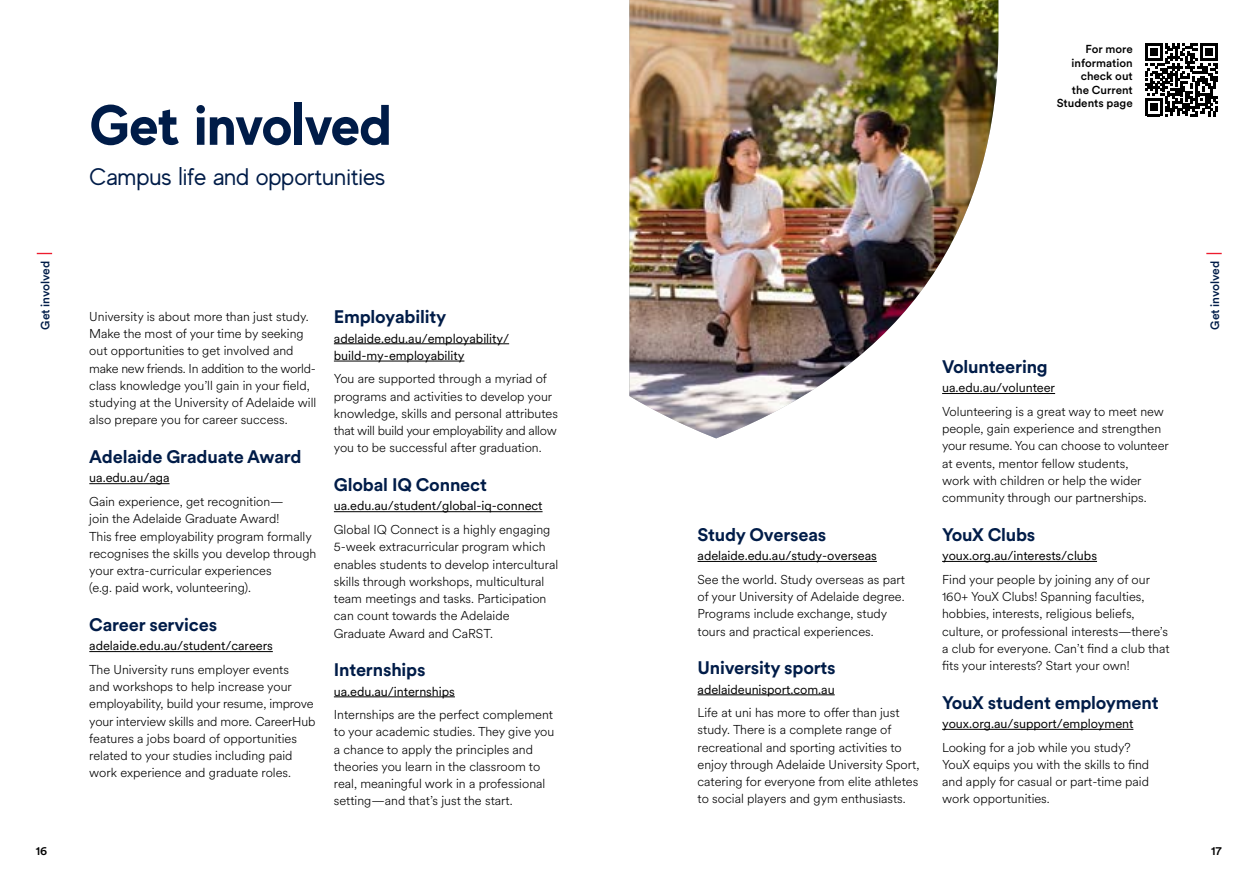
<style>
.page{position:relative;width:1259px;height:893px;background:#fff}
.page>*{position:absolute;margin:0;border:0;box-sizing:border-box;transform-origin:0 0}
.t1{font:700 57px "MADE Evolve Sans";color:#001c48}
.t2{font:24px "MADE Evolve Sans";color:#001c48}
.t3{font:700 18px "Circular XX";letter-spacing:-.01em;color:#001c48}
.t4{font:300 12.75px/17.2px "Circular XX";color:#000}
.t5{font:12.75px/17.2px "Circular XX";letter-spacing:-.005em;color:#000}
.t6{font:500 12px "Circular XX";letter-spacing:-.01em;color:#001c48}
.t7{font:500 12px "Circular XX";color:#000}
.t8{font:500 11.55px/13.5px "Circular XX";color:#000;text-align:right}
</style>
<div class="page">
<hr style="left:89px;top:483px;width:81px;height:1px;background:#000">
<hr style="left:89px;top:651px;width:184px;height:1px;background:#000">
<hr style="left:334px;top:344px;width:175px;height:1px;background:#000">
<hr style="left:334px;top:361px;width:130px;height:1px;background:#000">
<hr style="left:334px;top:511px;width:208px;height:1px;background:#000">
<hr style="left:334px;top:697px;width:121px;height:1px;background:#000">
<hr style="left:697px;top:561px;width:180px;height:1px;background:#000">
<hr style="left:697px;top:695px;width:137px;height:1px;background:#000">
<hr style="left:942px;top:393px;width:113px;height:1px;background:#000">
<hr style="left:942px;top:561px;width:155px;height:1px;background:#000">
<hr style="left:942px;top:729px;width:191px;height:1px;background:#000">
<img style="left:629px;top:0;width:369px;height:438px">
<svg style="left:1145px;top:43px;width:72px;height:73px"></svg>
<svg style="left:1206px;top:253px;width:15px;height:1px"></svg>
<svg style="left:37px;top:253px;width:15px;height:1px"></svg>
<h1 class="t1" style="left:89px;top:89px;width:304px">Get involved</h1>
<h2 class="t2" style="left:89px;top:161px;width:298px">Campus life and opportunities</h2>
<p class="t8" style="left:1057px;top:42px;width:77px">For more information check out<br>the Current<br>Students page</p>
<p class="t6" style="left:37px;top:330px;width:70px;rotate:-90deg">Get involved</p>
<p class="t6" style="left:1206px;top:330px;width:70px;rotate:-90deg">Get involved</p>
<h3 class="t3" style="left:334px;top:304px;width:114px">Employability</h3>
<p class="t5" style="left:334px;top:329px;width:177px">adelaide.edu.au/employability/ build-my-employability</p>
<p class="t4" style="left:334px;top:370px;width:226px">You are supported through a myriad of programs and activities to develop your knowledge, skills and personal attributes that will build your employability and allow you to be successful after graduation.</p>
<h3 class="t3" style="left:334px;top:472px;width:154px">Global IQ Connect</h3>
<p class="t5" style="left:334px;top:497px;width:210px">ua.edu.au/student/global-iq-connect</p>
<p class="t4" style="left:334px;top:520px;width:226px">Global IQ Connect is a highly engaging 5-week extracurricular program which enables students to develop intercultural skills through workshops, multicultural team meetings and tasks. Participation can count towards the Adelaide Graduate Award and CaRST.</p>
<h3 class="t3" style="left:334px;top:657px;width:93px">Internships</h3>
<p class="t5" style="left:334px;top:682px;width:123px">ua.edu.au/internships</p>
<p class="t4" style="left:334px;top:706px;width:222px">Internships are the perfect complement to your academic studies. They give you a chance to apply the principles and theories you learn in the classroom to real, meaningful work in a professional setting—and that’s just the start.</p>
<p class="t4" style="left:89px;top:307px;width:228px">University is about more than just study.<br>Make the most of your time by seeking out opportunities to get involved and make new friends. In addition to the world&shy;class knowledge you’ll gain in your field, studying at the University of Adelaide will also prepare you for career success.</p>
<h3 class="t3" style="left:89px;top:444px;width:214px">Adelaide Graduate Award</h3>
<p class="t5" style="left:89px;top:469px;width:82px">ua.edu.au/aga</p>
<p class="t4" style="left:89px;top:492px;width:229px">Gain experience, get recognition—<br>join the Adelaide Graduate Award!<br>This free employability program formally recognises the skills you develop through your extra-curricular experiences<br>(e.g. paid work, volunteering).</p>
<h3 class="t3" style="left:89px;top:612px;width:129px">Career services</h3>
<p class="t5" style="left:89px;top:637px;width:185px">adelaide.edu.au/student/careers</p>
<p class="t4" style="left:89px;top:660px;width:228px">The University runs employer events<br>and workshops to help increase your employability, build your resume, improve your interview skills and more. CareerHub features a jobs board of opportunities related to your studies including paid work experience and graduate roles.</p>
<h3 class="t3" style="left:942px;top:354px;width:107px">Volunteering</h3>
<p class="t5" style="left:942px;top:379px;width:114px">ua.edu.au/volunteer</p>
<p class="t4" style="left:942px;top:402px;width:228px">Volunteering is a great way to meet new people, gain experience and strengthen your resume. You can choose to volunteer at events, mentor fellow students,<br>work with children or help the wider community through our partnerships.</p>
<h3 class="t3" style="left:942px;top:522px;width:95px">YouX Clubs</h3>
<p class="t5" style="left:942px;top:546px;width:156px">youx.org.au/interests/clubs</p>
<p class="t4" style="left:942px;top:570px;width:229px">Find your people by joining any of our 160+ YouX Clubs! Spanning faculties, hobbies, interests, religious beliefs, culture, or professional interests—there’s a club for everyone. Can’t find a club that fits your interests? Start your own!</p>
<h3 class="t3" style="left:942px;top:690px;width:218px">YouX student employment</h3>
<p class="t5" style="left:942px;top:714px;width:193px">youx.org.au/support/employment</p>
<p class="t4" style="left:942px;top:738px;width:209px">Looking for a job while you study?<br>YouX equips you with the skills to find and apply for casual or part-time paid work opportunities.</p>
<h3 class="t3" style="left:697px;top:522px;width:130px">Study Overseas</h3>
<p class="t5" style="left:697px;top:546px;width:181px">adelaide.edu.au/study-overseas</p>
<p class="t4" style="left:697px;top:570px;width:209px">See the world. Study overseas as part of your University of Adelaide degree.<br>Programs include exchange, study tours and practical experiences.</p>
<h3 class="t3" style="left:697px;top:655px;width:140px">University sports</h3>
<p class="t5" style="left:697px;top:680px;width:139px">adelaideunisport.com.au</p>
<p class="t4" style="left:697px;top:704px;width:223px">Life at uni has more to offer than just study. There is a complete range of recreational and sporting activities to enjoy through Adelaide University Sport, catering for everyone from elite athletes to social players and gym enthusiasts.</p>
<p class="t7" style="left:36px;top:842px;width:13px">16</p>
<p class="t7" style="left:1211px;top:842px;width:12px">17</p>
</div>
